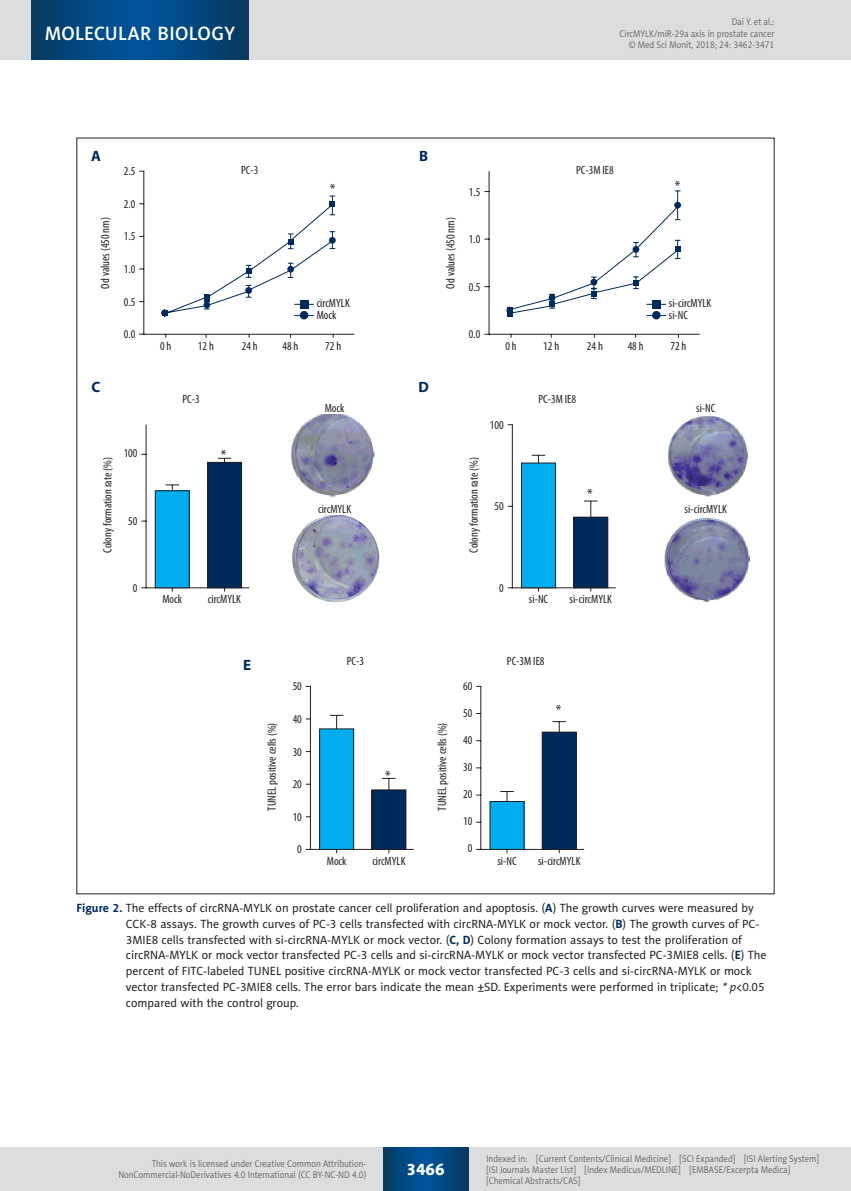
<style>
.page{position:relative;width:851px;height:1191px;background:#fff}
.page>*{position:absolute;margin:0;border:0;box-sizing:border-box;transform-origin:0 0}
.t1{font:19.5px "Naomi Sans EFN Medium";letter-spacing:.015em;color:#fff}
.t2{font:16.5px "Naomi Sans EFN Heavy";color:#fff}
.t3{font:condensed 15px "Myriad Pro";color:#231f20}
.t4{font:700 15px "Myriad Pro";color:#00295c}
.MSM_Rycina_tytul{font:12px/15.8px "Naomi Sans EFN";color:#231f20}
.t5{font:condensed 12px/12px "Myriad Pro";color:#231f20}
.t6{font:9.75px/11.2px "Naomi Sans EFN Light";color:#57585a;text-align:right;scale:.9 1}
.s1{font-weight:700;color:#00295c}
.s2{font-style:italic}
</style>
<div class="page">
<img style="left:304px;top:414px;width:56px;height:10px">
<img style="left:668px;top:416px;width:79px;height:80px">
<img style="left:664px;top:518px;width:86px;height:84px">
<hr style="left:139px;top:334px;width:215px;height:1px;background:#231f20">
<hr style="left:143px;top:171px;width:1px;height:164px;background:#231f20">
<div style="left:300px;top:311px;width:8px;height:8px;background:#00295c;border-radius:50%"></div>
<div style="left:652px;top:311px;width:8px;height:8px;background:#00295c;border-radius:50%"></div>
<svg style="left:162px;top:196px;width:173px;height:121px"></svg>
<hr style="left:484px;top:334px;width:215px;height:1px;background:#231f20">
<hr style="left:488px;top:171px;width:1px;height:164px;background:#231f20">
<svg style="left:507px;top:190px;width:173px;height:126px"></svg>
<svg style="left:552px;top:721px;width:14px;height:1px"></svg>
<hr style="left:559px;top:721px;width:1px;height:132px;background:#231f20">
<svg style="left:506px;top:731px;width:71px;height:123px"></svg>
<svg style="left:141px;top:424px;width:383px;height:426px"></svg>
<svg style="left:165px;top:589px;width:77px;height:3px"></svg>
<svg style="left:154px;top:424px;width:462px;height:165px"></svg>
<svg style="left:531px;top:454px;width:77px;height:138px"></svg>
<div style="left:521px;top:462px;width:35px;height:126px;background:#00aeef;border:1px solid #231f20"></div>
<div style="left:0;top:1148px;width:850px;height:43px;background:#dcdddf"></div>
<svg style="left:383px;top:1147px;width:85px;height:43px;background:#02477e"></svg>
<div style="left:0;top:0;width:850px;height:60px;background:#dcdddf"></div>
<hr style="left:850px;top:0;width:1px;height:60px;background:#dcdddf">
<svg style="left:32px;top:0;width:217px;height:60px;background:#02477e"></svg>
<h1 class="t1" style="left:45px;top:22px;width:192px">MOLECULAR BIOLOGY</h1>
<p class="t4" style="left:91px;top:147px;width:11px">A</p>
<p class="t4" style="left:419px;top:147px;width:11px">B</p>
<p class="t6" style="left:619px;top:16px;width:173px">Dai Y. et al.:<br>CircMYLK/miR-29a axis in prostate cancer</p>
<p class="t6" style="left:628px;top:39px;width:163px">© Med Sci Monit, 2018; 24: 3462-3471</p>
<p class="t5" style="left:99px;top:289px;width:73px;rotate:-90deg">Od values (450 nm)</p>
<p class="t5" style="left:124px;top:165px;width:13px">2.5</p>
<p class="t5" style="left:124px;top:198px;width:13px">2.0</p>
<p class="t5" style="left:124px;top:231px;width:13px">1.5</p>
<p class="t5" style="left:124px;top:263px;width:13px">1.0</p>
<p class="t5" style="left:124px;top:296px;width:13px">0.5</p>
<p class="t5" style="left:124px;top:328px;width:13px">0.0</p>
<p class="t4" style="left:91px;top:377px;width:10px">C</p>
<p class="t5" style="left:102px;top:552px;width:97px;rotate:-90deg">Colony formation rate (%)</p>
<p class="t5" style="left:124px;top:447px;width:15px">100</p>
<p class="t5" style="left:128px;top:515px;width:11px">50</p>
<p class="t5" style="left:133px;top:582px;width:6px">0</p>
<p class="t5" style="left:241px;top:164px;width:19px">PC-3</p>
<p class="t5" style="left:576px;top:164px;width:39px">PC-3M IE8</p>
<p class="t3" style="left:674px;top:178px;width:7px">*</p>
<p class="t3" style="left:330px;top:181px;width:7px">*</p>
<p class="t5" style="left:469px;top:186px;width:13px">1.5</p>
<p class="t5" style="left:469px;top:234px;width:13px">1.0</p>
<p class="t5" style="left:469px;top:281px;width:13px">0.5</p>
<p class="t5" style="left:469px;top:328px;width:13px">0.0</p>
<p class="t5" style="left:444px;top:289px;width:73px;rotate:-90deg">Od values (450 nm)</p>
<p class="t5" style="left:316px;top:297px;width:35px">circMYLK<br>Mock</p>
<p class="t5" style="left:668px;top:297px;width:44px">si-circMYLK si-NC</p>
<p class="t5" style="left:160px;top:340px;width:13px">0 h</p>
<p class="t5" style="left:198px;top:340px;width:17px">12 h</p>
<p class="t5" style="left:242px;top:340px;width:17px">24 h</p>
<p class="t5" style="left:282px;top:340px;width:17px">48 h</p>
<p class="t5" style="left:325px;top:340px;width:17px">72 h</p>
<p class="t5" style="left:505px;top:340px;width:13px">0 h</p>
<p class="t5" style="left:543px;top:340px;width:17px">12 h</p>
<p class="t5" style="left:587px;top:340px;width:17px">24 h</p>
<p class="t5" style="left:627px;top:340px;width:17px">48 h</p>
<p class="t5" style="left:670px;top:340px;width:17px">72 h</p>
<p class="t4" style="left:418px;top:377px;width:12px">D</p>
<p class="t5" style="left:182px;top:393px;width:19px">PC-3</p>
<p class="t5" style="left:325px;top:402px;width:21px">Mock</p>
<p class="t5" style="left:538px;top:393px;width:39px">PC-3M IE8</p>
<p class="t5" style="left:696px;top:402px;width:21px">si-NC</p>
<p class="t5" style="left:490px;top:419px;width:15px">100</p>
<p class="t3" style="left:221px;top:447px;width:7px">*</p>
<p class="t5" style="left:318px;top:503px;width:35px">circMYLK</p>
<p class="t5" style="left:468px;top:552px;width:97px;rotate:-90deg">Colony formation rate (%)</p>
<p class="t5" style="left:494px;top:500px;width:11px">50</p>
<p class="t3" style="left:587px;top:486px;width:7px">*</p>
<p class="t5" style="left:684px;top:503px;width:44px">si-circMYLK</p>
<p class="t5" style="left:499px;top:582px;width:6px">0</p>
<p class="t5" style="left:162px;top:593px;width:21px">Mock</p>
<p class="t5" style="left:208px;top:593px;width:35px">circMYLK</p>
<p class="t5" style="left:529px;top:593px;width:21px">si-NC</p>
<p class="t5" style="left:569px;top:593px;width:44px">si-circMYLK</p>
<p class="t4" style="left:243px;top:655px;width:10px">E</p>
<p class="t5" style="left:266px;top:810px;width:89px;rotate:-90deg">TUNEL positive cells (%)</p>
<p class="t5" style="left:292px;top:680px;width:11px">50</p>
<p class="t5" style="left:292px;top:713px;width:11px">40</p>
<p class="t5" style="left:292px;top:746px;width:11px">30</p>
<p class="t5" style="left:292px;top:778px;width:11px">20</p>
<p class="t5" style="left:292px;top:811px;width:11px">10</p>
<p class="t5" style="left:297px;top:843px;width:6px">0</p>
<p class="t5" style="left:347px;top:655px;width:19px">PC-3</p>
<p class="t3" style="left:385px;top:768px;width:7px">*</p>
<p class="t5" style="left:327px;top:855px;width:21px">Mock</p>
<p class="t5" style="left:372px;top:855px;width:35px">circMYLK</p>
<p class="t5" style="left:436px;top:810px;width:89px;rotate:-90deg">TUNEL positive cells (%)</p>
<p class="t5" style="left:463px;top:680px;width:11px">60</p>
<p class="t5" style="left:463px;top:707px;width:11px">50</p>
<p class="t5" style="left:463px;top:734px;width:11px">40</p>
<p class="t5" style="left:463px;top:761px;width:11px">30</p>
<p class="t5" style="left:463px;top:788px;width:11px">20</p>
<p class="t5" style="left:463px;top:815px;width:11px">10</p>
<p class="t5" style="left:467px;top:842px;width:6px">0</p>
<p class="t5" style="left:507px;top:655px;width:39px">PC-3M IE8</p>
<p class="t3" style="left:555px;top:702px;width:7px">*</p>
<p class="t5" style="left:497px;top:855px;width:21px">si-NC</p>
<p class="t5" style="left:538px;top:855px;width:44px">si-circMYLK</p>
<p class="MSM_Rycina_tytul" style="left:126px;top:900px;width:642px;text-indent:-49px"><span class="s1">Figure 2.</span> The effects of circRNA-MYLK on prostate cancer cell proliferation and apoptosis. (<span class="s1">A</span>) The growth curves were measured by CCK-8 assays. The growth curves of PC-3 cells transfected with circRNA-MYLK or mock vector. (<span class="s1">B</span>) The growth curves of PC-3MIE8 cells transfected with si-circRNA-MYLK or mock vector. (<span class="s1">C, D</span>) Colony formation assays to test the proliferation of circRNA-MYLK or mock vector transfected PC-3 cells and si-circRNA-MYLK or mock vector transfected PC-3MIE8 cells. (<span class="s1">E</span>) The percent of FITC-labeled TUNEL positive circRNA-MYLK or mock vector transfected PC-3 cells and si-circRNA-MYLK or mock vector transfected PC-3MIE8 cells. The error bars indicate the mean ±SD. Experiments were performed in triplicate; <span class="s2">* p</span>&lt;0.05 compared with the control group.</p>
<p class="t6" style="left:118px;top:1158px;width:277px">This work is licensed under Creative Common Attribution-<br>NonCommercial-NoDerivatives 4.0 International (CC BY-NC-ND 4.0)</p>
<h2 class="t2" style="left:406px;top:1159px;width:40px">3466</h2>
<p class="t6" style="left:486px;top:1152px;width:371px;text-align:left">Indexed in: [Current Contents/Clinical Medicine] [SCI Expanded] [ISI Alerting System] [ISI Journals Master List] [Index Medicus/MEDLINE] [EMBASE/Excerpta Medica] [Chemical Abstracts/CAS]</p>
</div>
